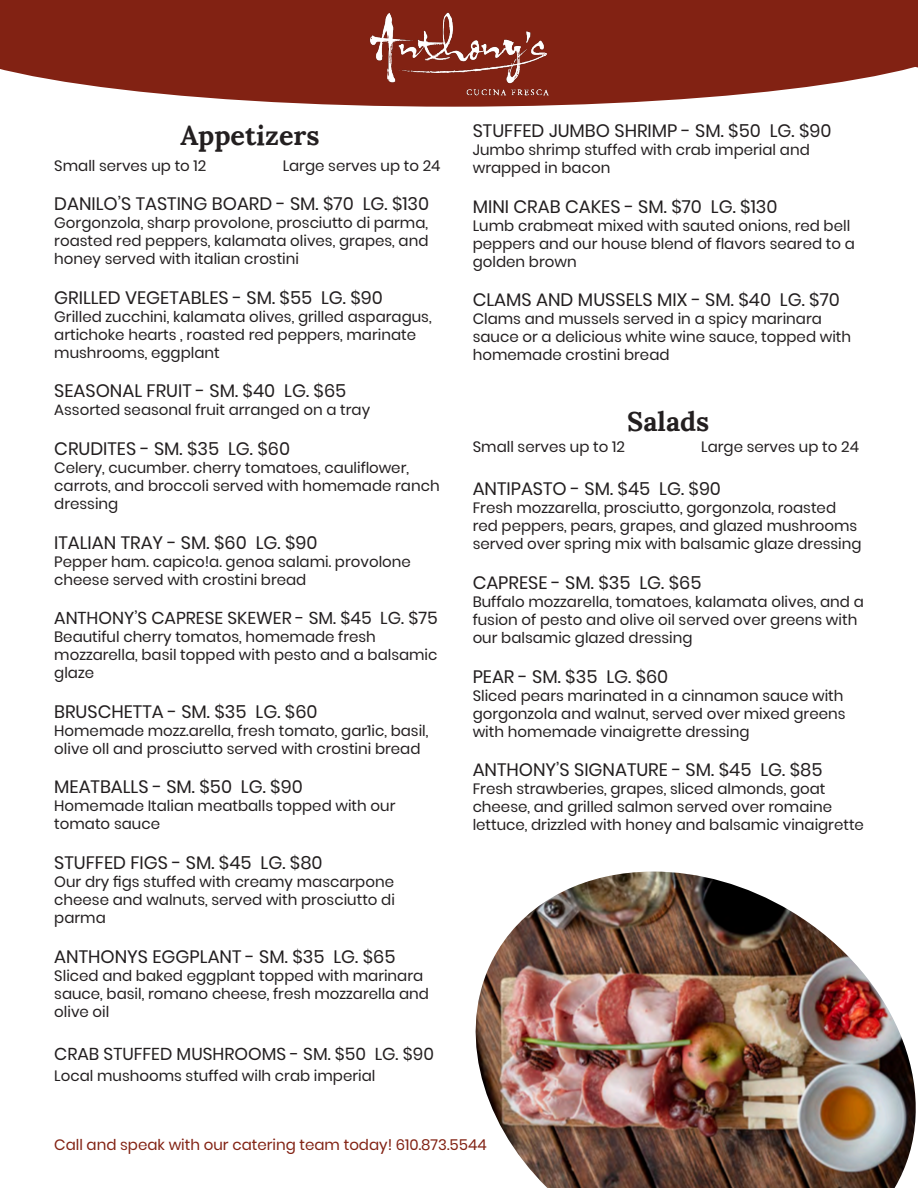
<style>
.page{position:relative;width:918px;height:1188px;background:#fff}
.page>*{position:absolute;margin:0;border:0;box-sizing:border-box;transform-origin:0 0}
.t1{font:700 27px "Lora";color:#231f20}
.t2{font:18px "Poppins";color:#231f20}
.t3{font:17.25px "Poppins";color:#231f20}
.t4{font:15px/18px "Poppins";color:#231f20}
.t5{font:15px "Poppins";color:#822213}
</style>
<div class="page">
<img style="left:475px;top:872px;width:441px;height:316px">
<svg style="left:0;top:0;width:918px;height:107px;fill:#822213"></svg>
<img style="left:363px;top:9px;width:192px;height:90px">
<p class="t1" style="left:181px;top:113px;width:140px">Appetizers</p>
<p class="t4" style="left:54px;top:157px;width:154px">Small serves up to 12</p>
<p class="t4" style="left:283px;top:157px;width:159px">Large serves up to 24</p>
<p class="t2" style="left:54px;top:194px;width:377px">DANILO’S TASTING BOARD - SM. $70 LG. $130</p>
<p class="t4" style="left:54px;top:214px;width:376px;text-align:justify">Gorgonzola, sharp provolone, prosciutto di parma, roasted red peppers, kalamata olives, grapes, and honey served with italian crostini</p>
<p class="t2" style="left:54px;top:287px;width:330px">GRILLED VEGETABLES - SM. $55 LG. $90</p>
<p class="t4" style="left:54px;top:308px;width:379px">Grilled zucchini, kalamata olives, grilled asparagus, artichoke hearts , roasted red peppers, marinate mushrooms, eggplant</p>
<p class="t2" style="left:54px;top:381px;width:294px">SEASONAL FRUIT - SM. $40 LG. $65</p>
<p class="t4" style="left:54px;top:401px;width:317px">Assorted seasonal fruit arranged on a tray</p>
<p class="t2" style="left:54px;top:438px;width:237px">CRUDITES - SM. $35 LG. $60</p>
<p class="t4" style="left:54px;top:459px;width:387px">Celery, cucumber. cherry tomatoes, cauliflower, carrots, and broccoli served with homemade ranch dressing</p>
<p class="t2" style="left:54px;top:532px;width:265px">ITALIAN TRAY - SM. $60 LG. $90</p>
<p class="t4" style="left:54px;top:553px;width:358px">Pepper ham. capico!a. genoa salami. provolone cheese served with crostini bread</p>
<p class="t3" style="left:54px;top:608px;width:385px">ANTHONY’S CAPRESE SKEWER - SM. $45 LG. $75</p>
<p class="t4" style="left:54px;top:628px;width:385px">Beautiful cherry tomatos, homemade fresh mozzarella, basil topped with pesto and a balsamic glaze</p>
<p class="t2" style="left:54px;top:701px;width:265px">BRUSCHETTA - SM. $35 LG. $60</p>
<p class="t4" style="left:54px;top:722px;width:376px">Homemade mozz.arella, fresh tomato, gar1ic, basil, olive oll and prosciutto served with crostini bread</p>
<p class="t2" style="left:54px;top:777px;width:250px">MEATBALLS - SM. $50 LG. $90</p>
<p class="t4" style="left:54px;top:797px;width:343px">Homemade Italian meatballs topped with our tomato sauce</p>
<p class="t2" style="left:54px;top:852px;width:270px">STUFFED FIGS - SM. $45 LG. $80</p>
<p class="t4" style="left:54px;top:873px;width:342px;text-align:justify">Our dry figs stuffed with creamy mascarpone cheese and walnuts, served with prosciutto di parma</p>
<p class="t2" style="left:54px;top:946px;width:343px">ANTHONYS EGGPLANT - SM. $35 LG. $65</p>
<p class="t4" style="left:54px;top:967px;width:376px">Sliced and baked eggplant topped with marinara sauce, basil, romano cheese, fresh mozzarella and olive oil</p>
<p class="t3" style="left:54px;top:1044px;width:381px">CRAB STUFFED MUSHROOMS - SM. $50 LG. $90</p>
<p class="t4" style="left:54px;top:1067px;width:323px">Local mushooms stuffed wilh crab imperial</p>
<p class="t2" style="left:473px;top:120px;width:360px">STUFFED JUMBO SHRIMP - SM. $50 LG. $90</p>
<p class="t4" style="left:473px;top:141px;width:339px">Jumbo shrimp stuffed with crab imperial and wrapped in bacon</p>
<p class="t2" style="left:473px;top:196px;width:306px">MINI CRAB CAKES - SM. $70 LG. $130</p>
<p class="t4" style="left:473px;top:217px;width:384px">Lumb crabmeat mixed with sauted onions, red bell peppers and our house blend of flavors seared to a golden brown</p>
<p class="t2" style="left:473px;top:290px;width:369px">CLAMS AND MUSSELS MIX - SM. $40 LG. $70</p>
<p class="t4" style="left:473px;top:310px;width:380px">Clams and mussels served in a spicy marinara sauce or a delicious white wine sauce, topped with homemade crostini bread</p>
<p class="t1" style="left:627px;top:398px;width:84px">Salads</p>
<p class="t4" style="left:473px;top:438px;width:154px">Small serves up to 12</p>
<p class="t4" style="left:701px;top:438px;width:159px">Large serves up to 24</p>
<p class="t2" style="left:473px;top:479px;width:250px">ANTIPASTO - SM. $45 LG. $90</p>
<p class="t4" style="left:473px;top:499px;width:390px">Fresh mozzarella, prosciutto, gorgonzola, roasted red peppers, pears, grapes, and glazed mushrooms served over spring mix with balsamic glaze dressing</p>
<p class="t2" style="left:473px;top:572px;width:230px">CAPRESE - SM. $35 LG. $65</p>
<p class="t4" style="left:473px;top:593px;width:393px">Buffalo mozzarella, tomatoes, kalamata olives, and a fusion of pesto and olive oil served over greens with our balsamic glazed dressing</p>
<p class="t2" style="left:473px;top:666px;width:197px">PEAR - SM. $35 LG. $60</p>
<p class="t4" style="left:473px;top:686px;width:374px">Sliced pears marinated in a cinnamon sauce with gorgonzola and walnut, served over mixed greens with homemade vinaigrette dressing</p>
<p class="t2" style="left:473px;top:760px;width:351px">ANTHONY’S SIGNATURE - SM. $45 LG. $85</p>
<p class="t4" style="left:473px;top:780px;width:393px">Fresh strawberies, grapes, sliced almonds, goat cheese, and grilled salmon served over romaine lettuce, drizzled with honey and balsamic vinaigrette</p>
<p class="t5" style="left:54px;top:1136px;width:434px">Call and speak with our catering team today! 610.873.5544</p>
</div>
